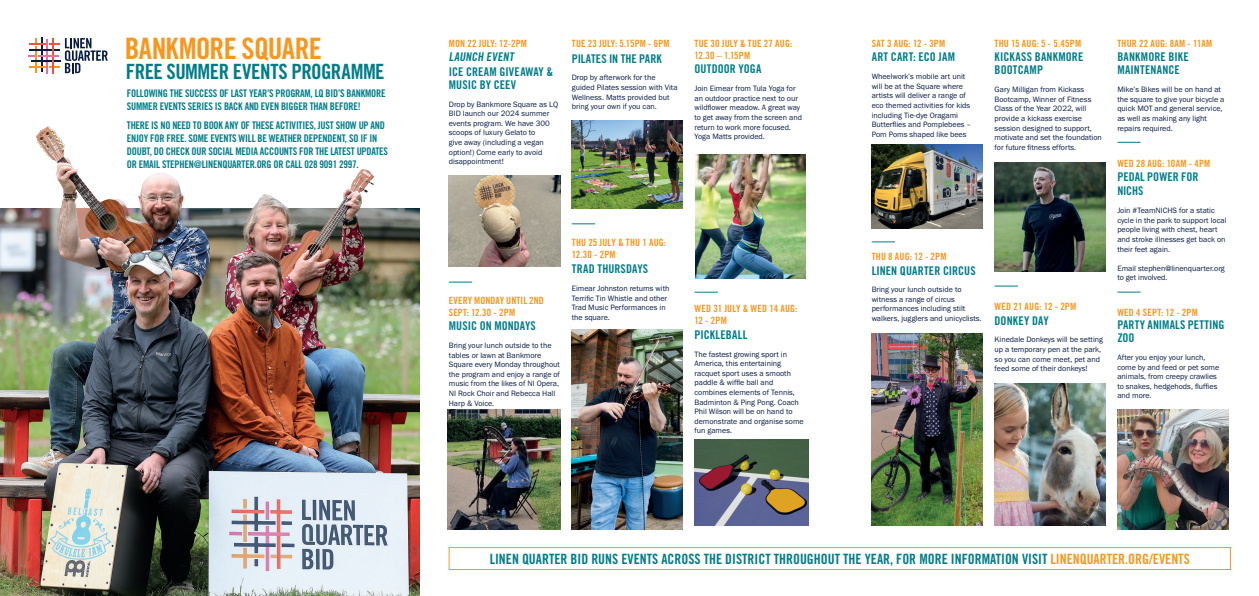
<style>
.page{position:relative;width:1259px;height:596px;background:#fff}
.page>*{position:absolute;margin:0;border:0;box-sizing:border-box;transform-origin:0 0}
.t1{font:29.5px "Trade Gothic Bold Cond Twenty";letter-spacing:-.025em;color:#f7971f}
.t2{font:21px "Trade Gothic Bold Cond Twenty";letter-spacing:-.02em;color:#007c89}
.t3{font:14.2px "Trade Gothic Bold Cond Twenty";color:#007c89}
.t4{font:12px/13px "Trade Gothic Bold Cond Twenty";letter-spacing:.005em;color:#007c89}
.t5{font:10.5px/13px "Trade Gothic Bold Cond Twenty";letter-spacing:-.02em;color:#007c89}
.t6{font:10px/12px "Trade Gothic Bold Cond Twenty";letter-spacing:.015em;color:#f7971f}
.t7{font:8px/9.6px "Franklin Gothic URW Boo";color:#071b44}
.s1{color:#f7971f}
</style>
<div class="page">
<img style="left:0;top:235px;width:420px;height:360px">
<img style="left:449px;top:175px;width:111px;height:91px">
<svg style="left:449px;top:282px;width:23px;height:1px"></svg>
<svg style="left:871px;top:241px;width:24px;height:1px"></svg>
<svg style="left:694px;top:292px;width:24px;height:1px"></svg>
<svg style="left:1117px;top:142px;width:23px;height:1px"></svg>
<svg style="left:1117px;top:292px;width:23px;height:1px"></svg>
<svg style="left:572px;top:223px;width:23px;height:1px"></svg>
<svg style="left:994px;top:285px;width:24px;height:1px"></svg>
<div style="left:449px;top:547px;width:781px;height:22px;border:1px solid #f7971f"></div>
<svg style="left:28px;top:37px;width:80px;height:37px"></svg>
<img style="left:572px;top:120px;width:111px;height:88px">
<img style="left:572px;top:329px;width:111px;height:200px">
<img style="left:871px;top:333px;width:112px;height:192px">
<img style="left:871px;top:145px;width:112px;height:83px">
<img style="left:448px;top:409px;width:112px;height:120px">
<img style="left:695px;top:155px;width:110px;height:123px">
<img style="left:994px;top:383px;width:111px;height:142px">
<img style="left:1117px;top:409px;width:111px;height:120px">
<img style="left:994px;top:162px;width:111px;height:109px">
<img style="left:0;top:126px;width:420px;height:109px">
<img style="left:694px;top:439px;width:114px;height:86px">
<h1 class="t1" style="left:125px;top:30px;width:199px">BANKMORE SQUARE</h1>
<h2 class="t2" style="left:126px;top:59px;width:260px">FREE SUMMER EVENTS PROGRAMME</h2>
<h3 class="t5" style="left:127px;top:86px;width:260px">FOLLOWING THE SUCCESS OF LAST YEAR’S PROGRAM, LQ BID’S BANKMORE<br>SUMMER EVENTS SERIES IS BACK AND EVEN BIGGER THAN BEFORE!</h3>
<p class="t5" style="left:127px;top:118px;width:263px">THERE IS NO NEED TO BOOK ANY OF THESE ACTIVITIES, JUST SHOW UP AND ENJOY FOR FREE. SOME EVENTS WILL BE WEATHER DEPENDENT, SO IF IN DOUBT, DO CHECK OUR SOCIAL MEDIA ACCOUNTS FOR THE LATEST UPDATES OR EMAIL STEPHEN@LINENQUARTER.ORG OR CALL 028 9091 2997.</p>
<p class="t6" style="left:449px;top:37px;width:80px">MON 22 JULY: 12-2PM</p>
<h3 class="t4" style="left:449px;top:50px;width:106px;line-height:14.4px">LAUNCH EVENT<br>ICE CREAM GIVEAWAY &amp;</h3>
<h3 class="t4" style="left:449px;top:78px;width:69px">MUSIC BY CEEV</h3>
<p class="t7" style="left:449px;top:99px;width:111px">Drop by Bankmore Square as LQ<br>BID launch our 2024 summer events program. We have 300 scoops of luxury Gelato to<br>give away (including a vegan option!) Come early to avoid disappointment!</p>
<p class="t6" style="left:572px;top:37px;width:99px">TUE 23 JULY: 5.15PM - 6PM</p>
<h3 class="t4" style="left:572px;top:52px;width:92px">PILATES IN THE PARK</h3>
<p class="t7" style="left:572px;top:73px;width:107px">Drop by afterwork for the guided Pilates session with Vita<br>Wellness. Matts provided but bring your own if you can.</p>
<p class="t6" style="left:694px;top:37px;width:99px">TUE 30 JULY &amp; TUE 27 AUG:<br>12.30 – 1.15PM</p>
<h3 class="t4" style="left:694px;top:63px;width:68px">OUTDOOR YOGA</h3>
<p class="t7" style="left:694px;top:83px;width:109px">Join Eimear from Tula Yoga for an outdoor practice next to our wildflower meadow. A great way to get away from the screen and return to work more focused.<br>Yoga Matts provided.</p>
<p class="t6" style="left:449px;top:294px;width:96px">EVERY MONDAY UNTIL 2ND<br>SEPT: 12.30 - 2PM</p>
<h3 class="t4" style="left:449px;top:319px;width:89px">MUSIC ON MONDAYS</h3>
<p class="t7" style="left:449px;top:340px;width:113px">Bring your lunch outside to the tables or lawn at Bankmore<br>Square every Monday throughout the program and enjoy a range of music from the likes of NI Opera,<br>NI Rock Choir and Rebecca Hall<br>Harp &amp; Voice.</p>
<p class="t6" style="left:572px;top:236px;width:96px">THU 25 JULY &amp; THU 1 AUG:<br>12.30 - 2PM</p>
<h3 class="t4" style="left:572px;top:262px;width:78px">TRAD THURSDAYS</h3>
<p class="t7" style="left:572px;top:283px;width:99px">Eimear Johnston returns with<br>Terrific Tin Whistle and other<br>Trad Music Performances in the square.</p>
<p class="t6" style="left:694px;top:302px;width:104px">WED 31 JULY &amp; WED 14 AUG:<br>12 - 2PM</p>
<h3 class="t4" style="left:694px;top:328px;width:54px">PICKLEBALL</h3>
<p class="t7" style="left:694px;top:348px;width:111px">The fastest growing sport in<br>America, this entertaining racquet sport uses a smooth paddle &amp; wiffle ball and combines elements of Tennis,<br>Badminton &amp; Ping Pong. Coach<br>Phil Wilson will be on hand to demonstrate and organise some fun games.</p>
<p class="t6" style="left:871px;top:37px;width:75px">SAT 3 AUG: 12 - 3PM</p>
<h3 class="t4" style="left:871px;top:51px;width:85px">ART CART: ECO JAM</h3>
<p class="t7" style="left:871px;top:71px;width:101px">Wheelwork’s mobile art unit will be at the Square where artists will deliver a range of eco themed activities for kids including Tie-dye Oragami<br>Butterflies and Pomplebees –<br>Pom Poms shaped like bees</p>
<p class="t6" style="left:994px;top:37px;width:88px">THU 15 AUG: 5 - 5.45PM</p>
<h3 class="t4" style="left:994px;top:51px;width:90px">KICKASS BANKMORE<br>BOOTCAMP</h3>
<p class="t7" style="left:994px;top:84px;width:109px">Gary Milligan from Kickass<br>Bootcamp, Winner of Fitness<br>Class of the Year 2022, will provide a kickass exercise session designed to support, motivate and set the foundation for future fitness efforts.</p>
<p class="t6" style="left:871px;top:250px;width:76px">THU 8 AUG: 12 - 2PM</p>
<h3 class="t4" style="left:871px;top:263px;width:105px">LINEN QUARTER CIRCUS</h3>
<p class="t7" style="left:871px;top:284px;width:111px">Bring your lunch outside to witness a range of circus performances including stilt walkers, jugglers and unicyclists.</p>
<p class="t6" style="left:994px;top:300px;width:83px">WED 21 AUG: 12 - 2PM</p>
<h3 class="t4" style="left:994px;top:314px;width:56px">DONKEY DAY</h3>
<p class="t7" style="left:994px;top:334px;width:110px">Kinedale Donkeys will be setting up a temporary pen at the park, so you can come meet, pet and feed some of their donkeys!</p>
<p class="t6" style="left:1117px;top:37px;width:96px">THUR 22 AUG: 8AM - 11AM</p>
<h3 class="t4" style="left:1117px;top:51px;width:73px">BANKMORE BIKE<br>MAINTENANCE</h3>
<p class="t7" style="left:1117px;top:84px;width:109px">Mike’s Bikes will be on hand at the square to give your bicycle a quick MOT and general service, as well as making any light repairs required.</p>
<p class="t6" style="left:1117px;top:157px;width:94px">WED 28 AUG: 10AM - 4PM</p>
<h3 class="t4" style="left:1117px;top:169px;width:83px;line-height:14.4px">PEDAL POWER FOR<br>NICHS</h3>
<p class="t7" style="left:1117px;top:205px;width:111px">Join #TeamNICHS for a static cycle in the park to support local people living with chest, heart and stroke illnesses get back on their feet again.</p>
<p class="t7" style="left:1117px;top:263px;width:109px">Email stephen@linenquarter.org to get involved.</p>
<p class="t6" style="left:1117px;top:306px;width:82px">WED 4 SEPT: 12 - 2PM</p>
<h3 class="t4" style="left:1117px;top:318px;width:108px">PARTY ANIMALS PETTING<br>ZOO</h3>
<p class="t7" style="left:1117px;top:352px;width:103px">After you enjoy your lunch, come by and feed or pet some animals, from creepy crawlies to snakes, hedgehods, fluffies and more.</p>
<h3 class="t3" style="left:490px;top:549px;width:701px">LINEN QUARTER BID RUNS EVENTS ACROSS THE DISTRICT THROUGHOUT THE YEAR, FOR MORE INFORMATION VISIT <span class="s1">LINENQUARTER.ORG/EVENTS</span></h3>
</div>
